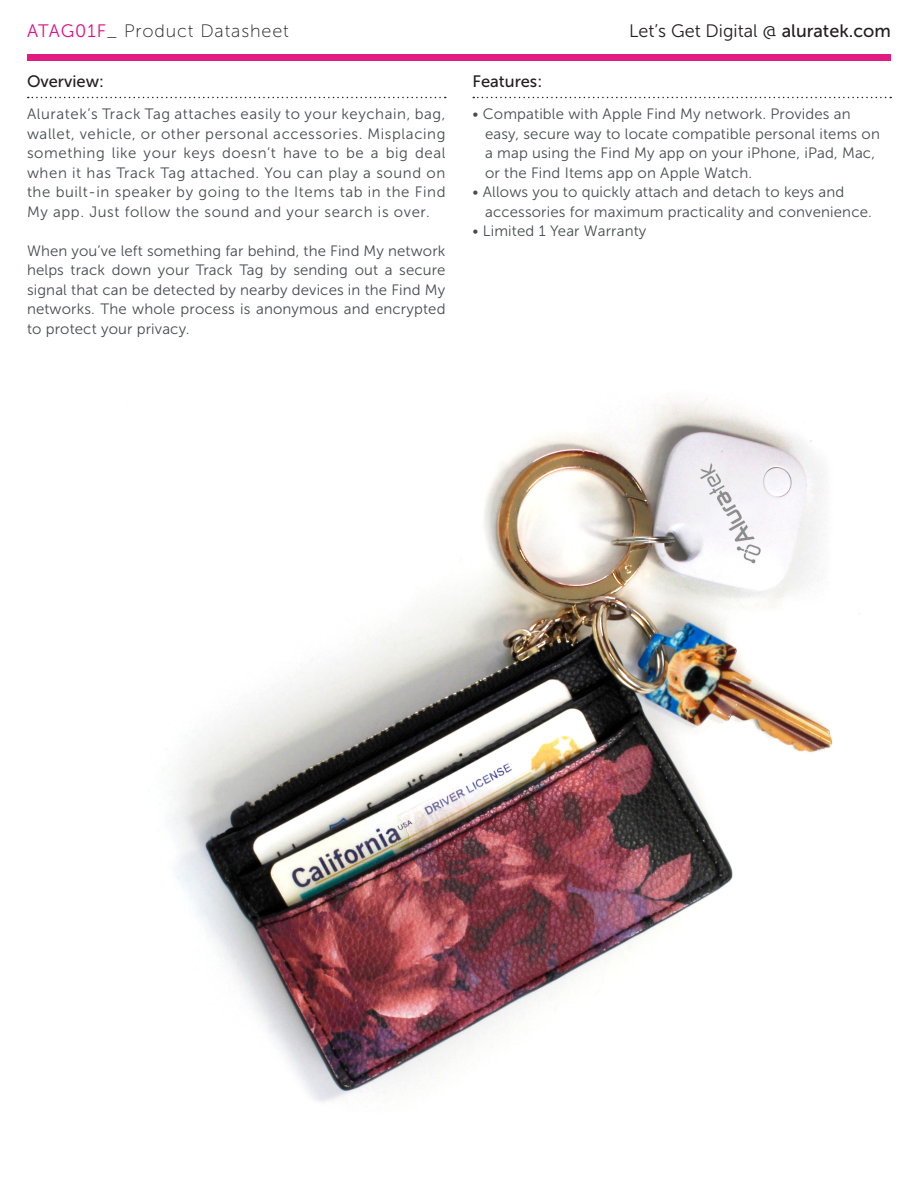
<style>
.page{position:relative;width:918px;height:1188px;background:#fff}
.page>*{position:absolute;margin:0;border:0;box-sizing:border-box;transform-origin:0 0}
.t1{font:18px "Museo Sans 300";color:#231f20}
.t2{font:18px "Museo Sans 100";letter-spacing:.05em;color:#231f20}
.t3{font:16.5px "Museo Sans 500";color:#231f20}
.t4{font:15px/19.5px "Museo Sans 300";letter-spacing:.01em;color:#484c4e;text-align:justify}
.s1{font-family:"Museo Sans 300";color:#de0e83}
.s2{font-family:"Museo Sans 500"}
</style>
<div class="page">
<img style="left:167px;top:398px;width:693px;height:704px">
<hr style="left:917px;top:1132px;width:1px;height:56px;background:#231f20">
<svg style="left:28px;top:97px;width:418px;height:1px"></svg>
<svg style="left:473px;top:97px;width:418px;height:1px"></svg>
<div style="left:27px;top:54px;width:864px;height:7px;background:#e21b82"></div>
<p class="t2" style="left:27px;top:21px;width:263px"><span class="s1">ATAG01F</span>_ Product Datasheet</p>
<p class="t1" style="left:629px;top:21px;width:263px">Let’s Get Digital @ <span class="s2">aluratek.com</span></p>
<p class="t3" style="left:27px;top:72px;width:78px">Overview:</p>
<p class="t3" style="left:472px;top:72px;width:71px">Features:</p>
<p class="t4" style="left:27px;top:104px;width:420px">Aluratek’s Track Tag attaches easily to your keychain, bag, wallet, vehicle, or other personal accessories. Misplacing something like your keys doesn’t have to be a big deal when it has Track Tag attached. You can play a sound on the built-in speaker by going to the Items tab in the Find My app. Just follow the sound and your search is over.</p>
<p class="t4" style="left:27px;top:241px;width:420px">When you’ve left something far behind, the Find My network helps track down your Track Tag by sending out a secure signal that can be detected by nearby devices in the Find My networks. The whole process is anonymous and encrypted to protect your privacy.</p>
<p class="t4" style="left:472px;top:104px;width:380px">• Compatible with Apple Find My network. Provides an</p>
<p class="t4" style="left:485px;top:124px;width:396px">easy, secure way to locate compatible personal items on</p>
<p class="t4" style="left:485px;top:143px;width:391px">a map using the Find My app on your iPhone, iPad, Mac,</p>
<p class="t4" style="left:485px;top:163px;width:269px">or the Find Items app on Apple Watch.</p>
<p class="t4" style="left:472px;top:182px;width:373px">• Allows you to quickly attach and detach to keys and</p>
<p class="t4" style="left:485px;top:202px;width:388px">accessories for maximum practicality and convenience.</p>
<p class="t4" style="left:472px;top:221px;width:175px">• Limited 1 Year Warranty</p>
</div>
